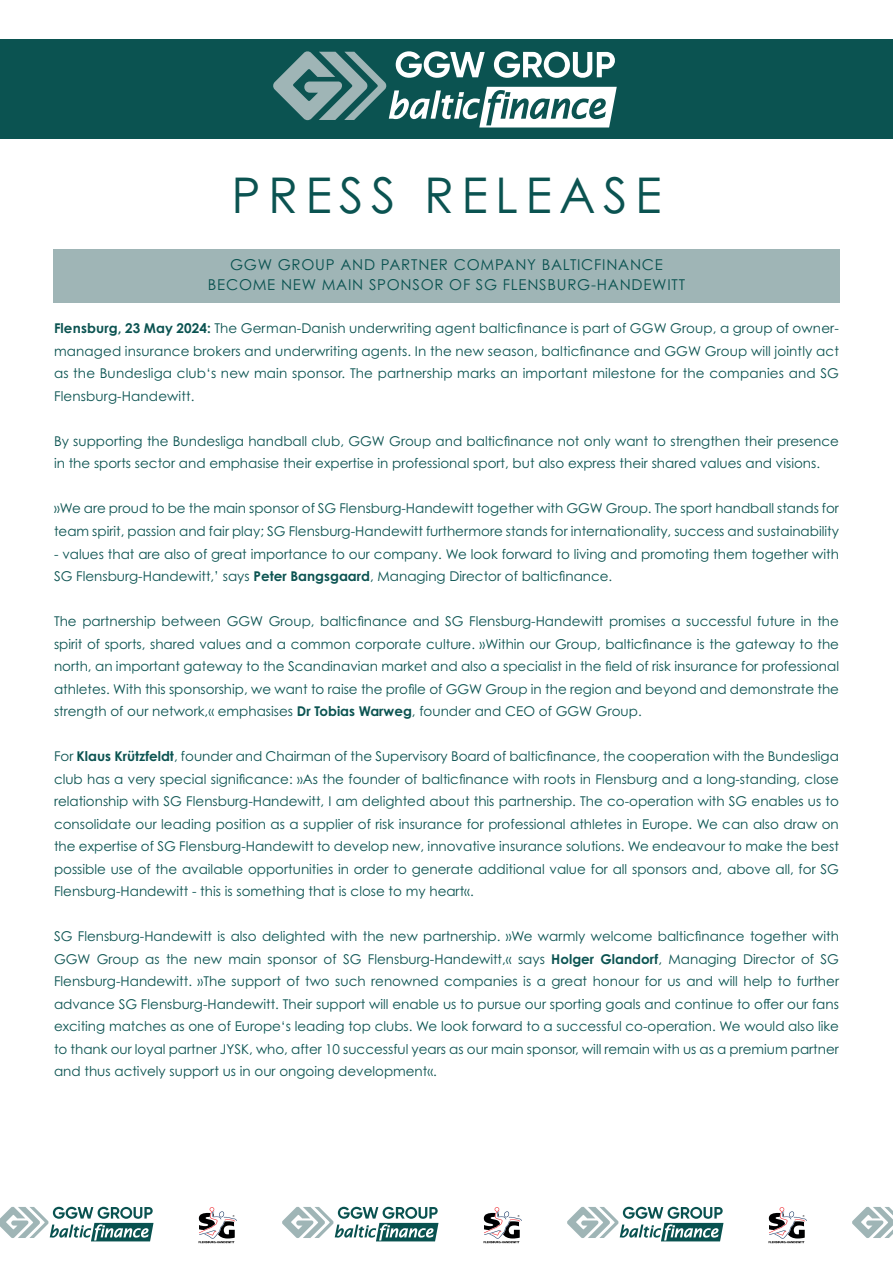
<style>
.page{position:relative;width:893px;height:1263px;background:#fff}
.page>*{position:absolute;margin:0;border:0;box-sizing:border-box;transform-origin:0 0}
.t1{font:49.2px "Century Gothic Pro";letter-spacing:.15em;color:#0b5351}
.t2{font:15px/19.5px "Century Gothic Pro";letter-spacing:.05em;color:#0b5351;text-align:center}
.t3{font:13.5px/22.5px "Century Gothic Pro";color:#0b5351;text-align:justify}
.s1{font-weight:700}
</style>
<div class="page">
<svg style="left:198px;top:1207px;width:39px;height:36px"></svg>
<svg style="left:483px;top:1207px;width:39px;height:36px"></svg>
<svg style="left:768px;top:1207px;width:39px;height:36px"></svg>
<svg style="left:0;top:1207px;width:154px;height:34px"></svg>
<svg style="left:852px;top:1207px;width:41px;height:31px"></svg>
<svg style="left:282px;top:1207px;width:156px;height:34px"></svg>
<svg style="left:567px;top:1207px;width:156px;height:34px"></svg>
<div style="left:53px;top:249px;width:787px;height:54px;background:#9fb5b6"></div>
<div style="left:0;top:39px;width:893px;height:100px;background:#0b5351"></div>
<svg style="left:273px;top:51px;width:344px;height:76px"></svg>
<h1 class="t1" style="left:232px;top:165px;width:431px">PRESS RELEASE</h1>
<p class="t2" style="left:208px;top:255px;width:479px">GGW GROUP AND PARTNER COMPANY BALTICFINANCE<br>BECOME NEW MAIN SPONSOR OF SG FLENSBURG-HANDEWITT</p>
<p class="t3" style="left:54px;top:317px;width:786px"><span class="s1">Flensburg, 23 May 2024:</span> The German-Danish underwriting agent balticfinance is part of GGW Group, a group of owner&shy;managed insurance brokers and underwriting agents. In the new season, balticfinance and GGW Group will jointly act as the Bundesliga club‘s new main sponsor. The partnership marks an important milestone for the companies and SG Flensburg-Handewitt.</p>
<p class="t3" style="left:54px;top:430px;width:786px">By supporting the Bundesliga handball club, GGW Group and balticfinance not only want to strengthen their presence in the sports sector and emphasise their expertise in professional sport, but also express their shared values and visions.</p>
<p class="t3" style="left:54px;top:497px;width:786px">»We are proud to be the main sponsor of SG Flensburg-Handewitt together with GGW Group. The sport handball stands for team spirit, passion and fair play; SG Flensburg-Handewitt furthermore stands for internationality, success and sustainability</p>
<p class="t3" style="left:54px;top:542px;width:786px">- values that are also of great importance to our company. We look forward to living and promoting them together with<br>SG Flensburg-Handewitt,’ says <span class="s1">Peter Bangsgaard</span>, Managing Director of balticfinance.</p>
<p class="t3" style="left:54px;top:610px;width:786px">The partnership between GGW Group, balticfinance and SG Flensburg-Handewitt promises a successful future in the spirit of sports, shared values and a common corporate culture. »Within our Group, balticfinance is the gateway to the north, an important gateway to the Scandinavian market and also a specialist in the field of risk insurance for professional athletes. With this sponsorship, we want to raise the profile of GGW Group in the region and beyond and demonstrate the strength of our network,« emphasises <span class="s1">Dr Tobias Warweg</span>, founder and CEO of GGW Group.</p>
<p class="t3" style="left:54px;top:745px;width:786px">For <span class="s1">Klaus Krützfeldt</span>, founder and Chairman of the Supervisory Board of balticfinance, the cooperation with the Bundesliga club has a very special significance: »As the founder of balticfinance with roots in Flensburg and a long-standing, close relationship with SG Flensburg-Handewitt, I am delighted about this partnership. The co-operation with SG enables us to consolidate our leading position as a supplier of risk insurance for professional athletes in Europe. We can also draw on the expertise of SG Flensburg-Handewitt to develop new, innovative insurance solutions. We endeavour to make the best possible use of the available opportunities in order to generate additional value for all sponsors and, above all, for SG Flensburg-Handewitt - this is something that is close to my heart«.</p>
<p class="t3" style="left:54px;top:925px;width:786px">SG Flensburg-Handewitt is also delighted with the new partnership. »We warmly welcome balticfinance together with GGW Group as the new main sponsor of SG Flensburg-Handewitt,« says <span class="s1">Holger Glandorf</span>, Managing Director of SG Flensburg-Handewitt. »The support of two such renowned companies is a great honour for us and will help to further advance SG Flensburg-Handewitt. Their support will enable us to pursue our sporting goals and continue to offer our fans exciting matches as one of Europe‘s leading top clubs. We look forward to a successful co-operation. We would also like to thank our loyal partner JYSK, who, after 10 successful years as our main sponsor, will remain with us as a premium partner and thus actively support us in our ongoing development«.</p>
</div>
